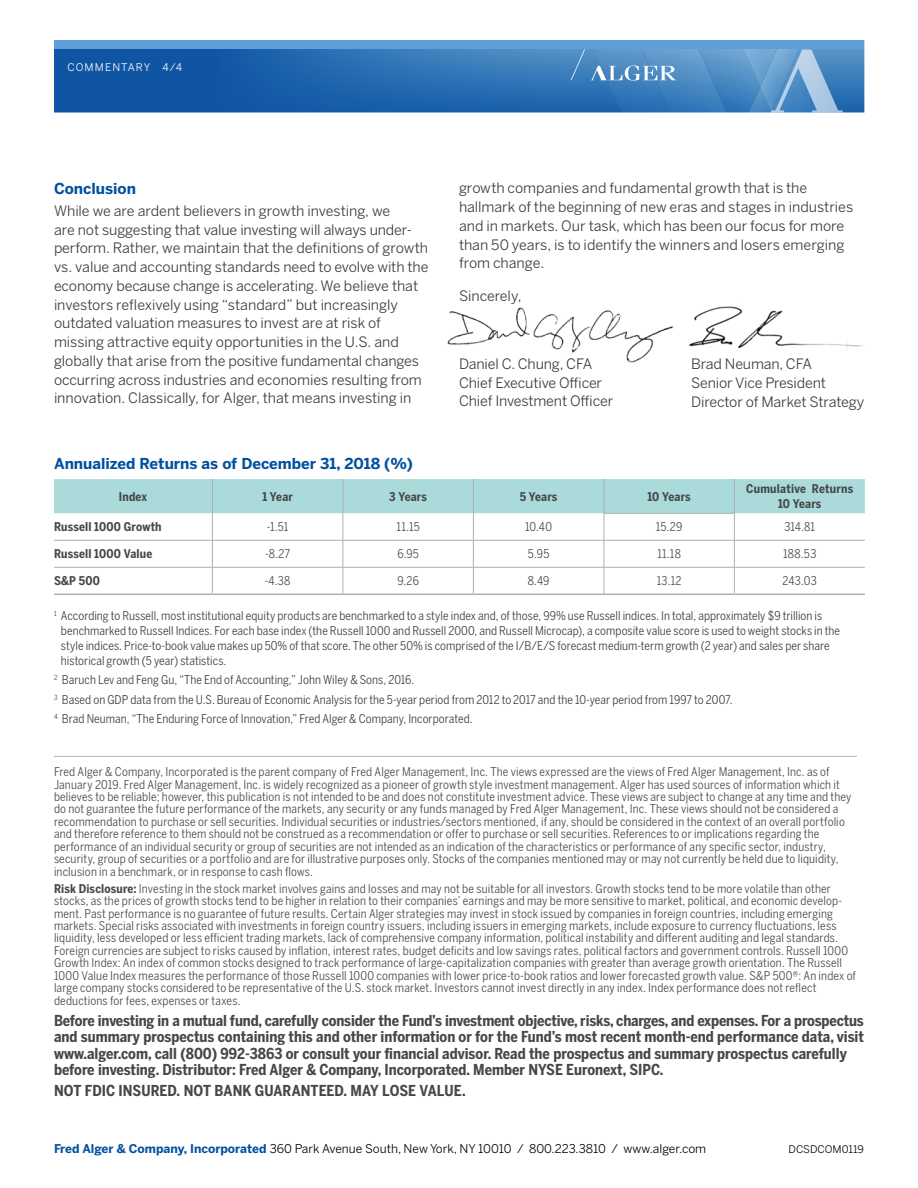
<style>
.page{position:relative;width:918px;height:1188px;background:#fff}
.page>*{position:absolute;margin:0;border:0;box-sizing:border-box;transform-origin:0 0}
.Disclosure_Standard{font:700 15px/16.5px "Benton Sans Cond";color:#464749}
.Disclosure_Large_Bol{font:700 15px "Benton Sans";color:#0050a1}
.Head{font:700 15px "Benton Sans";color:#0050a1}
.Body_Large{font:14.25px/18.8px "Benton Sans";letter-spacing:-.005em;color:#3c3c3e}
.Disclosure_Standard-2{font:12px/12.5px "Benton Sans Cond";letter-spacing:.015em;color:#464749}
.Body_Large-2{font:12px/15px "Benton Sans Cond";letter-spacing:.005em;color:#3c3c3e}
.Disclosure_Large_Bol-2{font:700 12px/15px "Benton Sans Cond";letter-spacing:.015em;color:#464749;text-align:center}
.Footer_Address{font:12px "Benton Sans";color:#000}
.Disclosure_Large_Bol-3{font:12px "Benton Sans Cond";letter-spacing:.02em;color:#464749}
.Banner_Title_Inside{font:10.5px "Benton Sans";letter-spacing:.1em;color:#fff}
.t1{font:10.5px "Benton Sans";color:#000}
.s1{font-weight:700}
.s2{font-weight:700;color:#0050a1}
</style>
<div class="page">
<img style="left:689px;top:306px;width:174px;height:43px">
<hr style="left:54px;top:756px;width:803px;height:1px;background:#aeb0b3">
<img style="left:447px;top:307px;width:226px;height:56px">
<hr style="left:54px;top:594px;width:158px;height:1px;background:#aeb0b3">
<hr style="left:212px;top:594px;width:131px;height:1px;background:#aeb0b3">
<hr style="left:343px;top:594px;width:130px;height:1px;background:#aeb0b3">
<hr style="left:473px;top:594px;width:131px;height:1px;background:#aeb0b3">
<hr style="left:604px;top:594px;width:130px;height:1px;background:#aeb0b3">
<hr style="left:734px;top:594px;width:131px;height:1px;background:#aeb0b3">
<svg style="left:54px;top:479px;width:811px;height:115px"></svg>
<img style="left:54px;top:50px;width:810px;height:62px">
<img style="left:727px;top:50px;width:13px;height:62px">
<img style="left:589px;top:50px;width:49px;height:62px">
<img style="left:638px;top:50px;width:89px;height:62px">
<img style="left:740px;top:50px;width:31px;height:62px">
<img style="left:749px;top:87px;width:22px;height:25px">
<svg style="left:771px;top:50px;width:72px;height:62px;background:#6ea0ce"></svg>
<div style="left:54px;top:40px;width:810px;height:10px;background:#5e9ed9"></div>
<svg style="left:571px;top:50px;width:14px;height:30px"></svg>
<svg style="left:591px;top:66px;width:85px;height:15px"></svg>
<p class="Banner_Title_Inside" style="left:68px;top:61px;width:116px">COMMENTARY 4/4</p>
<p class="Head" style="left:54px;top:180px;width:84px">Conclusion</p>
<p class="Body_Large" style="left:54px;top:201px;width:376px">While we are ardent believers in growth investing, we<br>are not suggesting that value investing will always under&shy;perform. Rather, we maintain that the definitions of growth vs. value and accounting standards need to evolve with the economy because change is accelerating. We believe that investors reflexively using “standard” but increasingly outdated valuation measures to invest are at risk of missing attractive equity opportunities in the U.S. and globally that arise from the positive fundamental changes occurring across industries and economies resulting from innovation. Classically, for Alger, that means investing in</p>
<p class="Disclosure_Large_Bol" style="left:54px;top:455px;width:361px">Annualized Returns as of December 31, 2018 (%)</p>
<p class="Body_Large" style="left:459px;top:179px;width:396px">growth companies and fundamental growth that is the hallmark of the beginning of new eras and stages in industries and in markets. Our task, which has been our focus for more than 50 years, is to identify the winners and losers emerging from change.</p>
<p class="Body_Large" style="left:459px;top:286px;width:64px">Sincerely,</p>
<p class="Body_Large" style="left:459px;top:354px;width:156px">Daniel C. Chung, CFA<br>Chief Executive Officer<br>Chief Investment Officer</p>
<p class="Body_Large" style="left:691px;top:355px;width:175px">Brad Neuman, CFA<br>Senior Vice President<br>Director of Market Strategy</p>
<p class="Disclosure_Large_Bol-2" style="left:119px;top:489px;width:30px">Index</p>
<p class="Disclosure_Large_Bol-2" style="left:262px;top:489px;width:32px">1 Year</p>
<p class="Disclosure_Large_Bol-2" style="left:389px;top:489px;width:39px">3 Years</p>
<p class="Disclosure_Large_Bol-2" style="left:520px;top:489px;width:39px">5 Years</p>
<p class="Disclosure_Large_Bol-2" style="left:647px;top:489px;width:45px">10 Years</p>
<p class="Disclosure_Large_Bol-2" style="left:746px;top:481px;width:109px">Cumulative Returns<br>10 Years</p>
<p class="Disclosure_Large_Bol-2" style="left:54px;top:519px;width:109px">Russell 1000 Growth</p>
<p class="Disclosure_Large_Bol-3" style="left:267px;top:520px;width:23px">-1.51</p>
<p class="Disclosure_Large_Bol-3" style="left:397px;top:520px;width:25px">11.15</p>
<p class="Disclosure_Large_Bol-3" style="left:525px;top:520px;width:29px">10.40</p>
<p class="Disclosure_Large_Bol-3" style="left:656px;top:520px;width:28px">15.29</p>
<p class="Disclosure_Large_Bol-3" style="left:784px;top:520px;width:32px">314.81</p>
<p class="Disclosure_Large_Bol-2" style="left:54px;top:546px;width:100px">Russell 1000 Value</p>
<p class="Disclosure_Large_Bol-3" style="left:265px;top:547px;width:27px">-8.27</p>
<p class="Disclosure_Large_Bol-3" style="left:397px;top:547px;width:23px">6.95</p>
<p class="Disclosure_Large_Bol-3" style="left:528px;top:547px;width:23px">5.95</p>
<p class="Disclosure_Large_Bol-3" style="left:657px;top:547px;width:25px">11.18</p>
<p class="Disclosure_Large_Bol-3" style="left:783px;top:547px;width:35px">188.53</p>
<p class="Disclosure_Large_Bol-2" style="left:54px;top:573px;width:47px">S&amp;P 500</p>
<p class="Disclosure_Large_Bol-3" style="left:265px;top:574px;width:27px">-4.38</p>
<p class="Disclosure_Large_Bol-3" style="left:397px;top:574px;width:23px">9.26</p>
<p class="Disclosure_Large_Bol-3" style="left:528px;top:574px;width:23px">8.49</p>
<p class="Disclosure_Large_Bol-3" style="left:657px;top:574px;width:26px">13.12</p>
<p class="Disclosure_Large_Bol-3" style="left:783px;top:574px;width:36px">243.03</p>
<p class="Body_Large-2" style="left:61px;top:608px;width:781px;text-indent:-7px"><sup>1</sup> According to Russell, most institutional equity products are benchmarked to a style index and, of those, 99% use Russell indices. In total, approximately $9 trillion is benchmarked to Russell Indices. For each base index (the Russell 1000 and Russell 2000, and Russell Microcap), a composite value score is used to weight stocks in the style indices. Price-to-book value makes up 50% of that score. The other 50% is comprised of the I/B/E/S forecast medium-term growth (2 year) and sales per share historical growth (5 year) statistics.</p>
<p class="Body_Large-2" style="left:54px;top:673px;width:362px"><sup>2</sup> Baruch Lev and Feng Gu, “The End of Accounting,” John Wiley &amp; Sons, 2016.</p>
<p class="Body_Large-2" style="left:54px;top:692px;width:680px"><sup>3</sup> Based on GDP data from the U.S. Bureau of Economic Analysis for the 5-year period from 2012 to 2017 and the 10-year period from 1997 to 2007.</p>
<p class="Body_Large-2" style="left:54px;top:712px;width:420px"><sup>4</sup> Brad Neuman, “The Enduring Force of Innovation,” Fred Alger &amp; Company, Incorporated.</p>
<p class="Disclosure_Standard-2" style="left:54px;top:765px;width:799px">Fred Alger &amp; Company, Incorporated is the parent company of Fred Alger Management, Inc. The views expressed are the views of Fred Alger Management, Inc. as of January 2019. Fred Alger Management, Inc. is widely recognized as a pioneer of growth style investment management. Alger has used sources of information which it believes to be reliable; however, this publication is not intended to be and does not constitute investment advice. These views are subject to change at any time and they do not guarantee the future performance of the markets, any security or any funds managed by Fred Alger Management, Inc. These views should not be considered a recommendation to purchase or sell securities. Individual securities or industries/sectors mentioned, if any, should be considered in the context of an overall portfolio and therefore reference to them should not be construed as a recommendation or offer to purchase or sell securities. References to or implications regarding the performance of an individual security or group of securities are not intended as an indication of the characteristics or performance of any specific sector, industry, security, group of securities or a portfolio and are for illustrative purposes only. Stocks of the companies mentioned may or may not currently be held due to liquidity, inclusion in a benchmark, or in response to cash flows.</p>
<p class="Disclosure_Standard-2" style="left:54px;top:882px;width:804px"><span class="s1">Risk Disclosure:</span> Investing in the stock market involves gains and losses and may not be suitable for all investors. Growth stocks tend to be more volatile than other stocks, as the prices of growth stocks tend to be higher in relation to their companies’ earnings and may be more sensitive to market, political, and economic develop&shy;ment. Past performance is no guarantee of future results. Certain Alger strategies may invest in stock issued by companies in foreign countries, including emerging markets. Special risks associated with investments in foreign country issuers, including issuers in emerging markets, include exposure to currency fluctuations, less liquidity, less developed or less efficient trading markets, lack of comprehensive company information, political instability and different auditing and legal standards.<br>Foreign currencies are subject to risks caused by inflation, interest rates, budget deficits and low savings rates, political factors and government controls. Russell 1000<br>Growth Index: An index of common stocks designed to track performance of large-capitalization companies with greater than average growth orientation. The Russell 1000 Value Index measures the performance of those Russell 1000 companies with lower price-to-book ratios and lower forecasted growth value. S&amp;P 500®: An index of large company stocks considered to be representative of the U.S. stock market. Investors cannot invest directly in any index. Index performance does not reflect deductions for fees, expenses or taxes.</p>
<p class="Disclosure_Standard" style="left:54px;top:1012px;width:812px">Before investing in a mutual fund, carefully consider the Fund’s investment objective, risks, charges, and expenses. For a prospectus and summary prospectus containing this and other information or for the Fund’s most recent month-end performance data, visit www.alger.com, call (800) 992-3863 or consult your financial advisor. Read the prospectus and summary prospectus carefully before investing. Distributor: Fred Alger &amp; Company, Incorporated. Member NYSE Euronext, SIPC.</p>
<p class="Disclosure_Standard" style="left:54px;top:1082px;width:413px">NOT FDIC INSURED. NOT BANK GUARANTEED. MAY LOSE VALUE.</p>
<p class="Footer_Address" style="left:54px;top:1141px;width:654px"><span class="s2">Fred Alger &amp; Company, Incorporated</span> 360 Park Avenue South, New York, NY 10010 / 800.223.3810 / www.alger.com</p>
<p class="t1" style="left:789px;top:1143px;width:77px">DCSDCOM0119</p>
</div>
